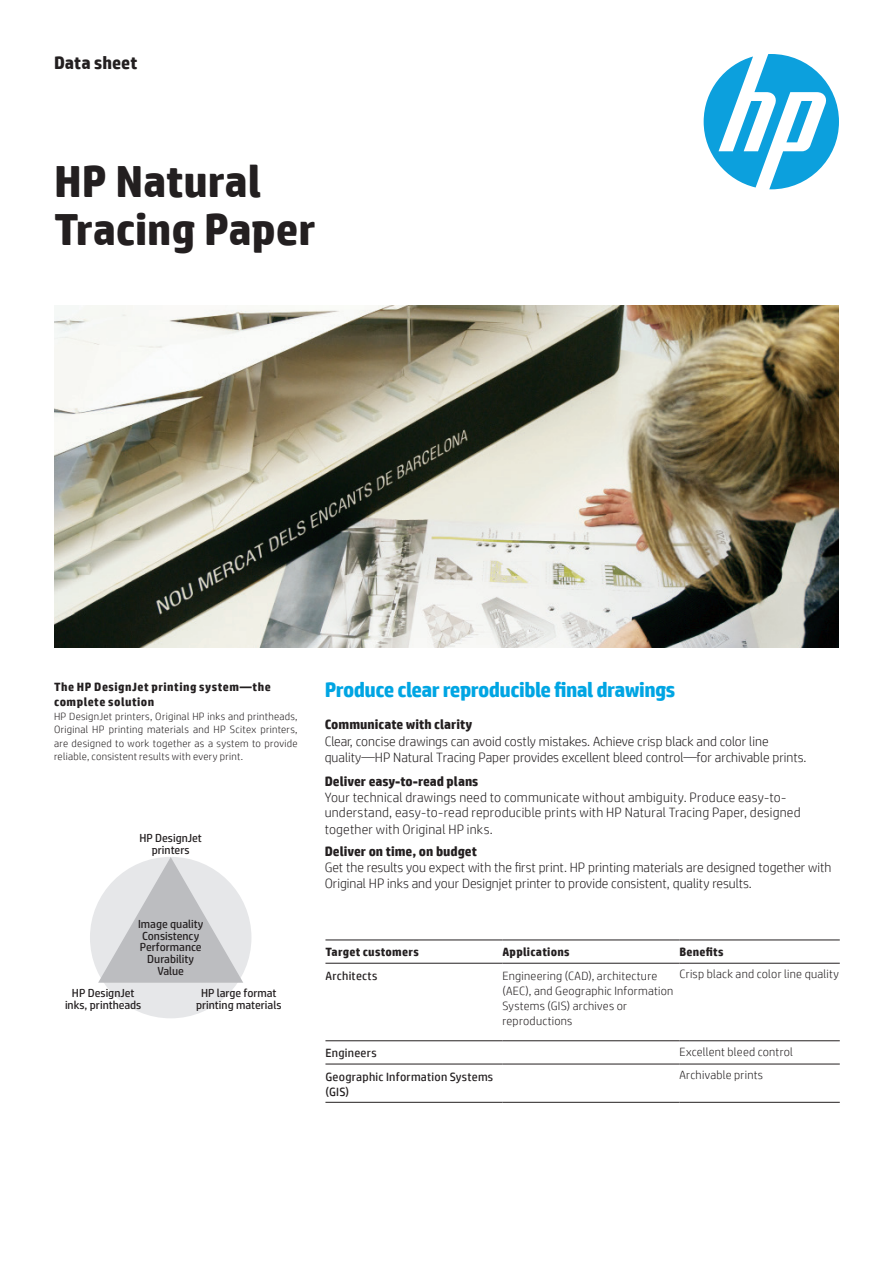
<style>
.page{position:relative;width:893px;height:1263px;background:#fff}
.page>*{position:absolute;margin:0;border:0;box-sizing:border-box;transform-origin:0 0}
.t1{font:700 45px/48px "HP Simplified";letter-spacing:-.005em;color:#231f20}
.t2{font:700 21px "HP Simplified";letter-spacing:-.025em;color:#00a5e3}
.t3{font:700 18px "HP Simplified";color:#231f20}
.t4{font:300 13.5px/16.2px "HP Simplified";color:#231f20}
.t5{font:700 13.5px "HP Simplified";color:#231f20}
.t6{font:300 12px/15px "HP Simplified";letter-spacing:.02em;color:#231f20}
.t7{font:700 12px/15px "HP Simplified";letter-spacing:.035em;color:#231f20}
.t8{font:12px/15px "HP Simplified";letter-spacing:.02em;color:#231f20}
.t9{font:11.7px/11.7px "HP Simplified";color:#231f20;text-align:center}
.t10{font:300 10.5px/13.5px "HP Simplified";letter-spacing:.025em;color:#231f20;text-align:justify}
</style>
<div class="page">
<svg style="left:704px;top:54px;width:135px;height:135px"></svg>
<div style="left:90px;top:857px;width:161px;height:161px;background:#e6e7e9;border-radius:50%"></div>
<svg style="left:98px;top:857px;width:145px;height:126px"></svg>
<hr style="left:325px;top:940px;width:177px;height:1px;background:#231f20">
<hr style="left:502px;top:940px;width:177px;height:1px;background:#231f20">
<hr style="left:679px;top:940px;width:161px;height:1px;background:#231f20">
<hr style="left:325px;top:963px;width:177px;height:1px;background:#231f20">
<hr style="left:502px;top:963px;width:177px;height:1px;background:#231f20">
<hr style="left:679px;top:963px;width:161px;height:1px;background:#231f20">
<hr style="left:325px;top:1040px;width:177px;height:1px;background:#231f20">
<hr style="left:502px;top:1040px;width:177px;height:1px;background:#231f20">
<hr style="left:679px;top:1040px;width:161px;height:1px;background:#231f20">
<hr style="left:325px;top:1064px;width:177px;height:1px;background:#231f20">
<hr style="left:502px;top:1064px;width:177px;height:1px;background:#231f20">
<hr style="left:679px;top:1064px;width:161px;height:1px;background:#231f20">
<hr style="left:325px;top:1102px;width:177px;height:1px;background:#231f20">
<hr style="left:502px;top:1102px;width:177px;height:1px;background:#231f20">
<hr style="left:679px;top:1102px;width:161px;height:1px;background:#231f20">
<img style="left:54px;top:306px;width:785px;height:342px">
<h3 class="t3" style="left:54px;top:51px;width:85px">Data sheet</h3>
<h1 class="t1" style="left:54px;top:158px;width:263px">HP Natural<br>Tracing Paper</h1>
<p class="t7" style="left:54px;top:680px;width:218px">The HP DesignJet printing system—the complete solution</p>
<p class="t10" style="left:54px;top:709px;width:245px">HP DesignJet printers, Original HP inks and printheads, Original HP printing materials and HP Scitex printers, are designed to work together as a system to provide reliable, consistent results with every print.</p>
<p class="t9" style="left:139px;top:832px;width:64px">HP DesignJet printers</p>
<p class="t9" style="left:138px;top:918px;width:67px">Image quality<br>Consistency<br>Performance<br>Durability<br>Value</p>
<p class="t9" style="left:65px;top:987px;width:78px">HP DesignJet inks, printheads</p>
<p class="t9" style="left:196px;top:987px;width:87px">HP large format printing materials</p>
<h2 class="t2" style="left:325px;top:676px;width:352px">Produce clear reproducible final drawings</h2>
<p class="t5" style="left:325px;top:716px;width:149px">Communicate with clarity</p>
<p class="t4" style="left:325px;top:733px;width:483px">Clear, concise drawings can avoid costly mistakes. Achieve crisp black and color line quality—HP Natural Tracing Paper provides excellent bleed control—for archivable prints.</p>
<p class="t5" style="left:325px;top:772px;width:155px">Deliver easy-to-read plans</p>
<p class="t4" style="left:325px;top:788px;width:477px">Your technical drawings need to communicate without ambiguity. Produce easy-to&shy;understand, easy-to-read reproducible prints with HP Natural Tracing Paper, designed together with Original HP inks.</p>
<p class="t5" style="left:325px;top:843px;width:154px">Deliver on time, on budget</p>
<p class="t4" style="left:325px;top:859px;width:508px">Get the results you expect with the first print. HP printing materials are designed together with<br>Original HP inks and your Designjet printer to provide consistent, quality results.</p>
<p class="t7" style="left:325px;top:945px;width:95px">Target customers</p>
<p class="t7" style="left:502px;top:945px;width:69px">Applications</p>
<p class="t7" style="left:679px;top:945px;width:46px">Benefits</p>
<p class="t8" style="left:325px;top:968px;width:53px">Architects</p>
<p class="t6" style="left:502px;top:968px;width:172px">Engineering (CAD), architecture (AEC), and Geographic Information<br>Systems (GIS) archives or reproductions</p>
<p class="t6" style="left:679px;top:966px;width:161px">Crisp black and color line quality</p>
<p class="t8" style="left:325px;top:1045px;width:53px">Engineers</p>
<p class="t6" style="left:679px;top:1044px;width:115px">Excellent bleed control</p>
<p class="t8" style="left:325px;top:1069px;width:169px">Geographic Information Systems (GIS)</p>
<p class="t6" style="left:679px;top:1067px;width:85px">Archivable prints</p>
</div>
